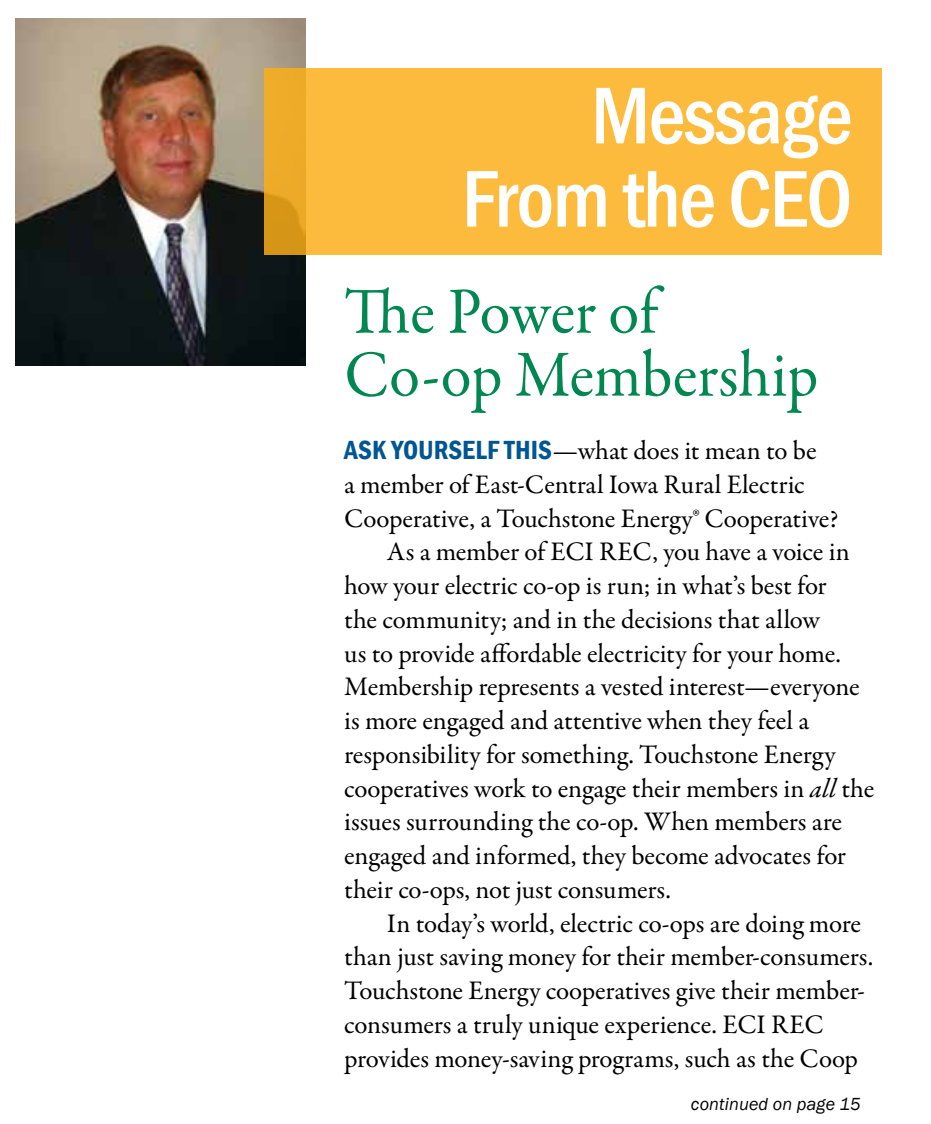
<style>
.page{position:relative;width:931px;height:1124px;background:#fff}
.page>*{position:absolute;margin:0;border:0;box-sizing:border-box;transform-origin:0 0}
.t1{font:500 condensed 83.25px/83.2px "Franklin Gothic";letter-spacing:-.02em;color:#fff;text-align:right}
.t2{font:66.15px/63px "Garamond Premr Pro";letter-spacing:-.005em;color:#008752;scale:.95 1}
.t3{font:27px "Garamond Premr Pro";letter-spacing:-.01em;color:#000}
.t4{font:600 condensed 27px "Franklin Gothic";color:#005695}
.t5{font:italic 18px "Franklin Gothic";letter-spacing:.01em;color:#000}
.s1{font-style:italic}
</style>
<div class="page">
<img style="left:15px;top:19px;width:291px;height:346px">
<div style="left:264px;top:68px;width:618px;height:186px;background:#fcbb3c"></div>
<p class="t1" style="left:462px;top:73px;width:392px">Message<br>From the CEO</p>
<p class="t2" style="left:344px;top:282px;width:500px">The Power of<br>Co-op Membership</p>
<p class="t4" style="left:344px;top:432px;width:62px">ASK YOURSELF</p>
<p class="t4" style="left:504px;top:432px;width:13px">THIS</p>
<p class="t3" style="left:553px;top:434px;width:265px">—what does it mean to be</p>
<p class="t3" style="left:344px;top:468px;width:462px">a member of East-Central Iowa Rural Electric</p>
<p class="t3" style="left:344px;top:502px;width:496px">Cooperative, a Touchstone Energy® Cooperative?</p>
<p class="t3" style="left:387px;top:535px;width:464px">As a member of ECI REC, you have a voice in</p>
<p class="t3" style="left:344px;top:569px;width:484px">how your electric co-op is run; in what’s best for</p>
<p class="t3" style="left:344px;top:603px;width:477px">the community; and in the decisions that allow</p>
<p class="t3" style="left:344px;top:637px;width:498px">us to provide affordable electricity for your home.</p>
<p class="t3" style="left:344px;top:670px;width:517px">Membership represents a vested interest—everyone</p>
<p class="t3" style="left:344px;top:704px;width:466px">is more engaged and attentive when they feel a</p>
<p class="t3" style="left:344px;top:738px;width:493px">responsibility for something. Touchstone Energy</p>
<p class="t3" style="left:344px;top:772px;width:532px">cooperatives work to engage their members in <span class="s1">all</span> the</p>
<p class="t3" style="left:344px;top:805px;width:499px">issues surrounding the co-op. When members are</p>
<p class="t3" style="left:344px;top:839px;width:503px">engaged and informed, they become advocates for</p>
<p class="t3" style="left:344px;top:873px;width:328px">their co-ops, not just consumers.</p>
<p class="t3" style="left:387px;top:907px;width:476px">In today’s world, electric co-ops are doing more</p>
<p class="t3" style="left:344px;top:940px;width:531px">than just saving money for their member-consumers.</p>
<p class="t3" style="left:344px;top:974px;width:522px">Touchstone Energy cooperatives give their member-</p>
<p class="t3" style="left:344px;top:1008px;width:481px">consumers a truly unique experience. ECI REC</p>
<p class="t3" style="left:344px;top:1042px;width:515px">provides money-saving programs, such as the Coop</p>
<p class="t5" style="left:691px;top:1092px;width:171px">continued on page 15</p>
</div>
